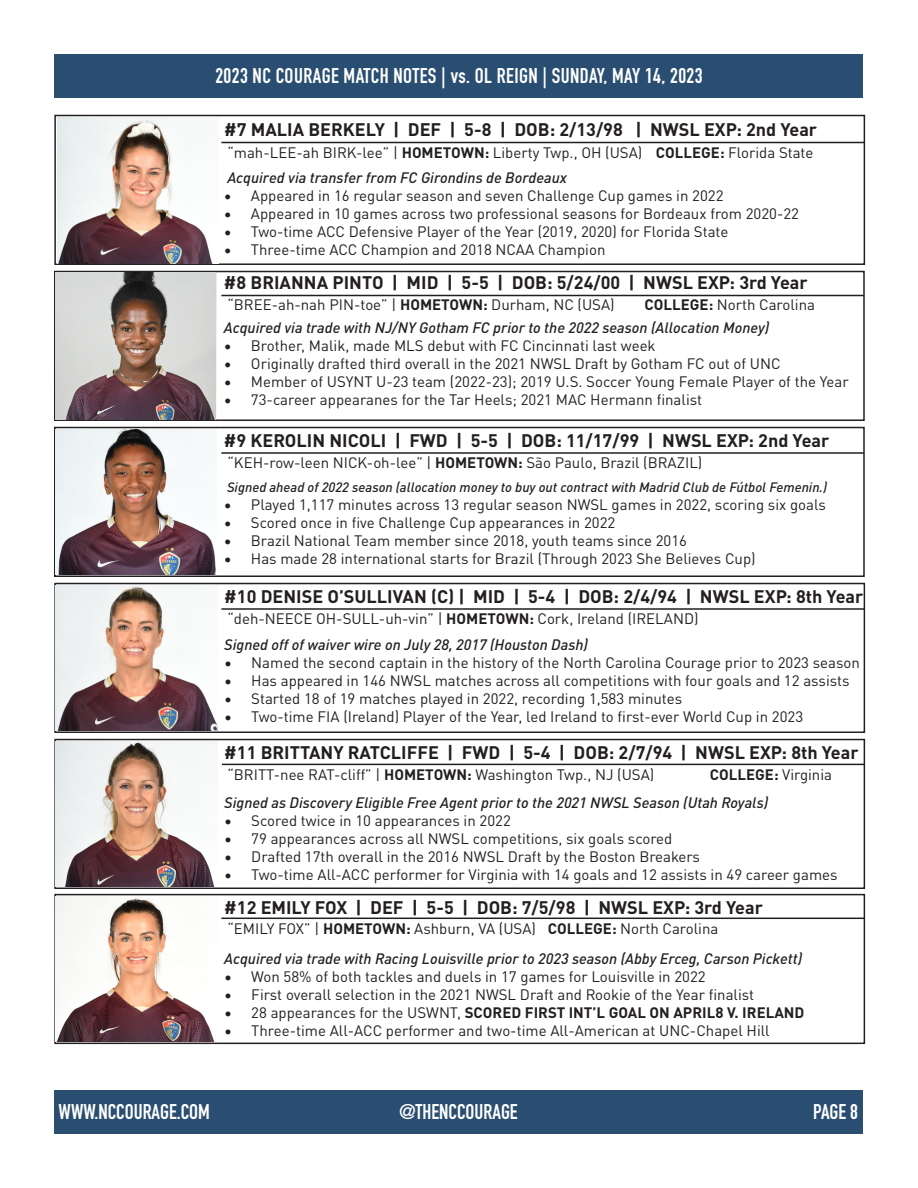
<style>
.page{position:relative;width:918px;height:1188px;background:#fff}
.page>*{position:absolute;margin:0;border:0;box-sizing:border-box;transform-origin:0 0}
.t1{font:700 21px "DIN Condensed";color:#fff}
.t2{font:700 21px "DIN Condensed";letter-spacing:.02em;color:#fff}
.t3{font:700 18px "DIN Pro";color:#231f20}
.t4{font:15px "DIN Pro";color:#231f20}
.t5{font:italic 500 15px "DIN Pro";color:#231f20}
.t6{font:700 15px "DIN Pro";color:#231f20}
.t7{font:italic 500 13.5px "DIN Pro";color:#231f20}
.s1{font-weight:400}
.s2{font-weight:700}
</style>
<div class="page">
<div style="left:54px;top:115px;width:811px;height:150px;border:2px solid #231f20"></div>
<div style="left:54px;top:271px;width:811px;height:150px;border:2px solid #231f20"></div>
<div style="left:54px;top:427px;width:811px;height:150px;border:2px solid #231f20"></div>
<img style="left:56px;top:429px;width:161px;height:146px">
<div style="left:54px;top:583px;width:811px;height:150px;border:2px solid #231f20"></div>
<img style="left:56px;top:585px;width:161px;height:146px">
<div style="left:54px;top:739px;width:811px;height:150px;border:2px solid #231f20"></div>
<img style="left:56px;top:741px;width:161px;height:146px">
<div style="left:54px;top:894px;width:811px;height:150px;border:2px solid #231f20"></div>
<img style="left:56px;top:896px;width:161px;height:146px">
<img style="left:57px;top:117px;width:161px;height:146px">
<img style="left:56px;top:273px;width:160px;height:146px">
<hr style="left:221px;top:142px;width:643px;height:1px;background:#231f20">
<hr style="left:221px;top:295px;width:643px;height:1px;background:#231f20">
<hr style="left:221px;top:452px;width:643px;height:2px;background:#231f20">
<hr style="left:221px;top:608px;width:643px;height:2px;background:#231f20">
<hr style="left:222px;top:764px;width:643px;height:1px;background:#231f20">
<hr style="left:221px;top:918px;width:643px;height:1px;background:#231f20">
<div style="left:55px;top:54px;width:808px;height:44px;background:#2a4e71"></div>
<div style="left:54px;top:1090px;width:808px;height:44px;background:#2a4e71"></div>
<p class="t2" style="left:215px;top:61px;width:489px">2023 NC COURAGE MATCH NOTES | vs. OL REIGN | SUNDAY, MAY 14, 2023</p>
<p class="t3" style="left:224px;top:116px;width:594px">#7 MALIA BERKELY | DEF | 5-8 | DOB: 2/13/98 | NWSL EXP: 2nd Year</p>
<p class="t5" style="left:227px;top:166px;width:341px">Acquired via transfer from FC Girondins de Bordeaux</p>
<p class="t4" style="left:224px;top:184px;width:501px">• Appeared in 16 regular season and seven Challenge Cup games in 2022</p>
<p class="t4" style="left:224px;top:202px;width:577px">• Appeared in 10 games across two professional seasons for Bordeaux from 2020-22</p>
<p class="t4" style="left:224px;top:220px;width:506px">• Two-time ACC Defensive Player of the Year (2019, 2020) for Florida State</p>
<p class="t4" style="left:224px;top:238px;width:383px">• Three-time ACC Champion and 2018 NCAA Champion</p>
<p class="t3" style="left:224px;top:269px;width:585px">#8 BRIANNA PINTO | MID | 5-5 | DOB: 5/24/00 | NWSL EXP: 3rd Year</p>
<p class="t5" style="left:224px;top:316px;width:547px">Acquired via trade with NJ/NY Gotham FC prior to the 2022 season (Allocation Money)</p>
<p class="t4" style="left:224px;top:334px;width:433px">• Brother, Malik, made MLS debut with FC Cincinnati last week</p>
<p class="t4" style="left:224px;top:352px;width:558px">• Originally drafted third overall in the 2021 NWSL Draft by Gotham FC out of UNC</p>
<p class="t4" style="left:224px;top:370px;width:626px">• Member of USYNT U-23 team (2022-23); 2019 U.S. Soccer Young Female Player of the Year</p>
<p class="t4" style="left:224px;top:388px;width:480px">• 73-career appearanes for the Tar Heels; 2021 MAC Hermann finalist</p>
<p class="t3" style="left:224px;top:426px;width:607px">#9 KEROLIN NICOLI | FWD | 5-5 | DOB: 11/17/99 | NWSL EXP: 2nd Year</p>
<p class="t7" style="left:227px;top:477px;width:602px">Signed ahead of 2022 season (allocation money to buy out contract with Madrid Club de Fútbol Femenin.)</p>
<p class="t4" style="left:224px;top:493px;width:604px">• Played 1,117 minutes across 13 regular season NWSL games in 2022, scoring six goals</p>
<p class="t4" style="left:224px;top:511px;width:393px">• Scored once in five Challenge Cup appearances in 2022</p>
<p class="t4" style="left:224px;top:529px;width:465px">• Brazil National Team member since 2018, youth teams since 2016</p>
<p class="t4" style="left:224px;top:547px;width:533px">• Has made 28 international starts for Brazil (Through 2023 She Believes Cup)</p>
<p class="t3" style="left:224px;top:582px;width:641px">#10 DENISE O’SULLIVAN (C) | MID | 5-4 | DOB: 2/4/94 | NWSL EXP: 8th Year</p>
<p class="t5" style="left:224px;top:633px;width:365px">Signed off of waiver wire on July 28, 2017 (Houston Dash)</p>
<p class="t4" style="left:224px;top:651px;width:637px">• Named the second captain in the history of the North Carolina Courage prior to 2023 season</p>
<p class="t4" style="left:224px;top:669px;width:627px">• Has appeared in 146 NWSL matches across all competitions with four goals and 12 assists</p>
<p class="t4" style="left:224px;top:687px;width:459px">• Started 18 of 19 matches played in 2022, recording 1,583 minutes</p>
<p class="t4" style="left:224px;top:705px;width:580px">• Two-time FIA (Ireland) Player of the Year, led Ireland to first-ever World Cup in 2023</p>
<p class="t3" style="left:224px;top:738px;width:636px">#11 BRITTANY RATCLIFFE | FWD | 5-4 | DOB: 2/7/94 | NWSL EXP: 8th Year</p>
<p class="t5" style="left:224px;top:791px;width:545px">Signed as Discovery Eligible Free Agent prior to the 2021 NWSL Season (Utah Royals)</p>
<p class="t4" style="left:224px;top:809px;width:288px">• Scored twice in 10 appearances in 2022</p>
<p class="t4" style="left:224px;top:827px;width:450px">• 79 appearances across all NWSL competitions, six goals scored</p>
<p class="t4" style="left:224px;top:845px;width:477px">• Drafted 17th overall in the 2016 NWSL Draft by the Boston Breakers</p>
<p class="t4" style="left:224px;top:863px;width:615px">• Two-time All-ACC performer for Virginia with 14 goals and 12 assists in 49 career games</p>
<p class="t3" style="left:224px;top:893px;width:540px">#12 EMILY FOX | DEF | 5-5 | DOB: 7/5/98 | NWSL EXP: 3rd Year</p>
<p class="t5" style="left:224px;top:947px;width:579px">Acquired via trade with Racing Louisville prior to 2023 season (Abby Erceg, Carson Pickett)</p>
<p class="t4" style="left:224px;top:965px;width:483px">• Won 58% of both tackles and duels in 17 games for Louisville in 2022</p>
<p class="t4" style="left:224px;top:983px;width:531px">• First overall selection in the 2021 NWSL Draft and Rookie of the Year finalist</p>
<p class="t6" style="left:224px;top:1001px;width:582px"><span class="s1">• 28 appearances for the USWNT,</span> SCORED FIRST INT’L GOAL ON APRIL8 V. IRELAND</p>
<p class="t4" style="left:224px;top:1019px;width:547px">• Three-time All-ACC performer and two-time All-American at UNC-Chapel Hill</p>
<p class="t4" style="left:227px;top:141px;width:588px">“mah-LEE-ah BIRK-lee” | <span class="s2">HOMETOWN:</span> Liberty Twp., OH (USA) <span class="s2">COLLEGE:</span> Florida State</p>
<p class="t4" style="left:227px;top:293px;width:389px">“BREE-ah-nah PIN-toe” | <span class="s2">HOMETOWN:</span> Durham, NC (USA)</p>
<p class="t4" style="left:645px;top:293px;width:172px"><span class="s2">COLLEGE:</span> North Carolina</p>
<p class="t4" style="left:227px;top:451px;width:476px">“KEH-row-leen NICK-oh-lee” | <span class="s2">HOMETOWN:</span> São Paulo, Brazil (BRAZIL)</p>
<p class="t4" style="left:227px;top:607px;width:473px">“deh-NEECE OH-SULL-uh-vin” | <span class="s2">HOMETOWN:</span> Cork, Ireland (IRELAND)</p>
<p class="t4" style="left:227px;top:763px;width:428px">“BRITT-nee RAT-cliff” | <span class="s2">HOMETOWN:</span> Washington Twp., NJ (USA)</p>
<p class="t6" style="left:710px;top:762px;width:124px">COLLEGE: <span class="s1">Virginia</span></p>
<p class="t4" style="left:227px;top:917px;width:492px">“EMILY FOX” | <span class="s2">HOMETOWN:</span> Ashburn, VA (USA) <span class="s2">COLLEGE:</span> North Carolina</p>
<p class="t1" style="left:59px;top:1097px;width:198px">WWW.NORTHCAROLINAFC.COM</p>
<p class="t1" style="left:389px;top:1097px;width:142px">@NORTH AROLINAFC</p>
<p class="t1" style="left:851px;top:1097px;width:9px">2</p>
<p class="t1" style="left:108px;top:1098px;width:104px">CCOUR GE.COM</p>
<p class="t1" style="left:399px;top:1098px;width:121px">@THENCCOURAGE</p>
<p class="t1" style="left:813px;top:1098px;width:46px">PAGE 8</p>
</div>
